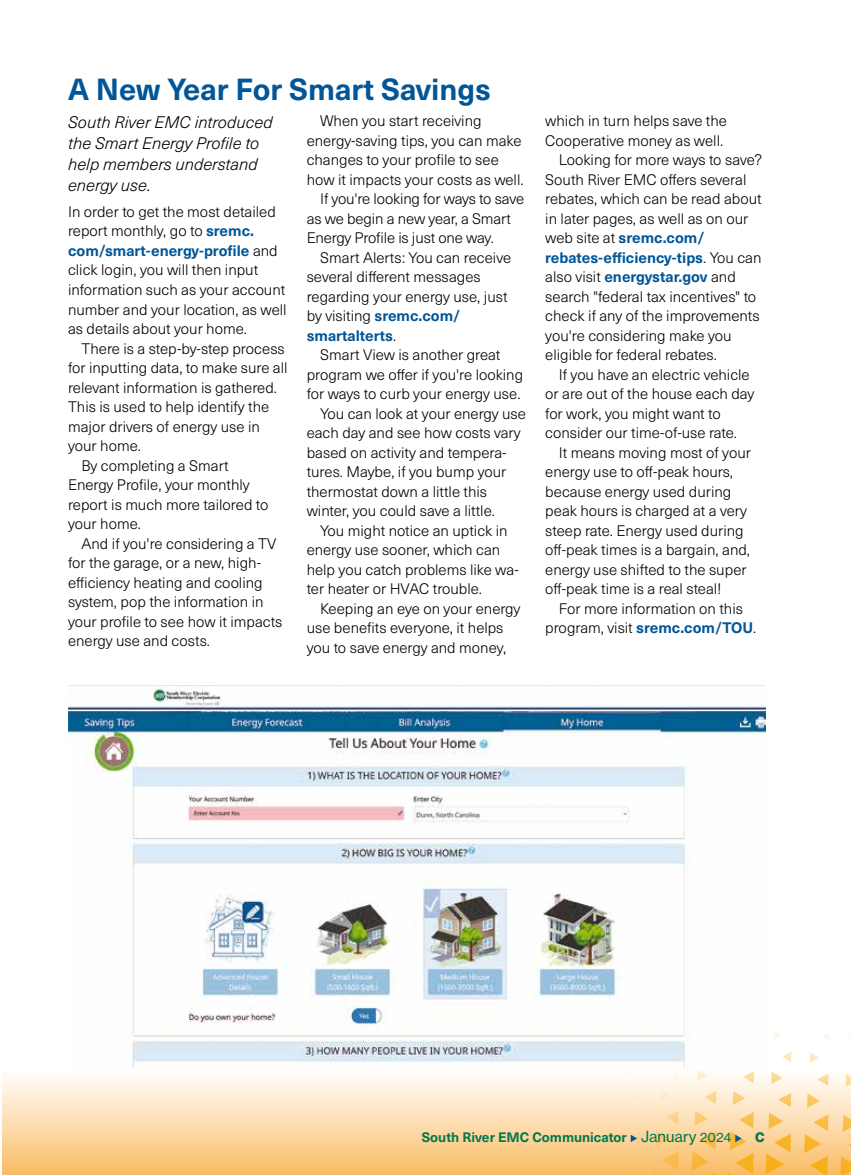
<style>
.page{position:relative;width:851px;height:1175px;background:#fff}
.page>*{position:absolute;margin:0;border:0;box-sizing:border-box;transform-origin:0 0}
.t1{font:700 30px "Neue Haas Unica W1 G";color:#005697}
.t2{font:italic 300 16.5px/21px "Neue Haas Unica W1 G";color:#000}
.t3{font:300 15px/19.5px "Neue Haas Unica W1 G";color:#000}
.t4{font:700 15px "Neue Haas Unica W1 G";color:#005697}
.t5{font:700 13.5px "Neue Haas Unica W1 G";color:#00774b}
.t6{font:800 13.5px "Neue Haas Unica W1 G";color:#00774b}
.s1{font-weight:700;color:#005697}
.s2{font-weight:300;color:#000}
.s3{font-family:"N Haas Grotesk TX Pro 55 Rg";font-weight:400;font-size:15px}
.s4{font-family:"N Haas Grotesk TX Pro 55 Rg";font-weight:400;font-size:12.75px}
</style>
<div class="page">
<div style="left:2px;top:1068px;width:848px;height:106px;background:linear-gradient(to bottom,#fff,#fabe68)"></div>
<svg style="left:840px;top:1114px;width:10px;height:60px"></svg>
<svg style="left:845px;top:1074px;width:5px;height:12px"></svg>
<svg style="left:804px;top:1114px;width:24px;height:60px"></svg>
<svg style="left:817px;top:1073px;width:11px;height:13px"></svg>
<svg style="left:807px;top:1093px;width:13px;height:14px"></svg>
<svg style="left:822px;top:1033px;width:6px;height:7px"></svg>
<svg style="left:810px;top:1052px;width:9px;height:10px"></svg>
<svg style="left:765px;top:1092px;width:26px;height:82px"></svg>
<svg style="left:782px;top:1052px;width:9px;height:10px"></svg>
<svg style="left:771px;top:1071px;width:11px;height:13px"></svg>
<svg style="left:774px;top:1031px;width:7px;height:8px"></svg>
<svg style="left:743px;top:1071px;width:11px;height:12px"></svg>
<svg style="left:732px;top:1090px;width:13px;height:15px"></svg>
<svg style="left:691px;top:1131px;width:25px;height:43px"></svg>
<svg style="left:704px;top:1090px;width:12px;height:14px"></svg>
<svg style="left:694px;top:1110px;width:13px;height:15px"></svg>
<svg style="left:697px;top:1069px;width:10px;height:12px"></svg>
<svg style="left:666px;top:1110px;width:12px;height:14px"></svg>
<svg style="left:653px;top:1130px;width:25px;height:44px"></svg>
<svg style="left:623px;top:1171px;width:17px;height:3px"></svg>
<svg style="left:669px;top:1069px;width:10px;height:11px"></svg>
<svg style="left:659px;top:1089px;width:10px;height:12px"></svg>
<svg style="left:623px;top:1153px;width:9px;height:11px"></svg>
<svg style="left:631px;top:1089px;width:9px;height:10px"></svg>
<svg style="left:622px;top:1110px;width:9px;height:10px"></svg>
<svg style="left:623px;top:1068px;width:7px;height:8px"></svg>
<svg style="left:627px;top:1130px;width:13px;height:15px"></svg>
<svg style="left:727px;top:1112px;width:26px;height:62px"></svg>
<img style="left:68px;top:685px;width:697px;height:383px">
<h1 class="t1" style="left:68px;top:66px;width:424px">A New Year For Smart Savings</h1>
<p class="t2" style="left:68px;top:110px;width:206px">South River EMC introduced the Smart Energy Profile to help members understand energy use.</p>
<p class="t3" style="left:68px;top:201px;width:220px">In order to get the most detailed report monthly, go to <span class="s1">sremc. com/smart-energy-profile</span> and click login, you will then input information such as your account number and your location, as well as details about your home.</p>
<p class="t3" style="left:82px;top:338px;width:205px">There is a step-by-step process</p>
<p class="t3" style="left:68px;top:357px;width:221px">for inputting data, to make sure all</p>
<p class="t3" style="left:68px;top:377px;width:210px">relevant information is gathered.</p>
<p class="t3" style="left:68px;top:396px;width:203px">This is used to help identify the</p>
<p class="t3" style="left:68px;top:416px;width:193px">major drivers of energy use in</p>
<p class="t3" style="left:68px;top:435px;width:74px">your home.</p>
<p class="t3" style="left:82px;top:455px;width:149px">By completing a Smart</p>
<p class="t3" style="left:68px;top:474px;width:183px">Energy Profile, your monthly</p>
<p class="t3" style="left:68px;top:494px;width:202px">report is much more tailored to</p>
<p class="t3" style="left:68px;top:513px;width:74px">your home.</p>
<p class="t3" style="left:82px;top:533px;width:196px">And if you're considering a TV</p>
<p class="t3" style="left:68px;top:552px;width:194px">for the garage, or a new, high-</p>
<p class="t3" style="left:68px;top:572px;width:196px">efficiency heating and cooling</p>
<p class="t3" style="left:68px;top:591px;width:197px">system, pop the information in</p>
<p class="t3" style="left:68px;top:611px;width:216px">your profile to see how it impacts</p>
<p class="t3" style="left:68px;top:630px;width:143px">energy use and costs.</p>
<p class="t3" style="left:320px;top:110px;width:163px">When you start receiving</p>
<p class="t3" style="left:307px;top:130px;width:216px">energy-saving tips, you can make</p>
<p class="t3" style="left:307px;top:149px;width:193px">changes to your profile to see</p>
<p class="t3" style="left:307px;top:169px;width:218px">how it impacts your costs as well.</p>
<p class="t3" style="left:320px;top:188px;width:205px">If you're looking for ways to save</p>
<p class="t3" style="left:307px;top:208px;width:206px">as we begin a new year, a Smart</p>
<p class="t3" style="left:307px;top:227px;width:189px">Energy Profile is just one way.</p>
<p class="t3" style="left:320px;top:247px;width:192px">Smart Alerts: You can receive</p>
<p class="t3" style="left:307px;top:266px;width:175px">several different messages</p>
<p class="t3" style="left:307px;top:286px;width:202px">regarding your energy use, just</p>
<p class="t3" style="left:307px;top:305px;width:155px">by visiting <span class="s1">sremc.com/</span></p>
<p class="t4" style="left:307px;top:324px;width:91px">smartalterts<span class="s2">.</span></p>
<p class="t3" style="left:320px;top:344px;width:182px">Smart View is another great</p>
<p class="t3" style="left:307px;top:364px;width:218px">program we offer if you're looking</p>
<p class="t3" style="left:307px;top:383px;width:215px">for ways to curb your energy use.</p>
<p class="t3" style="left:320px;top:403px;width:207px">You can look at your energy use</p>
<p class="t3" style="left:307px;top:422px;width:215px">each day and see how costs vary</p>
<p class="t3" style="left:307px;top:442px;width:201px">based on activity and tempera-</p>
<p class="t3" style="left:307px;top:461px;width:201px">tures. Maybe, if you bump your</p>
<p class="t3" style="left:307px;top:481px;width:182px">thermostat down a little this</p>
<p class="t3" style="left:307px;top:500px;width:190px">winter, you could save a little.</p>
<p class="t3" style="left:320px;top:520px;width:189px">You might notice an uptick in</p>
<p class="t3" style="left:307px;top:539px;width:195px">energy use sooner, which can</p>
<p class="t3" style="left:307px;top:559px;width:213px">help you catch problems like wa-</p>
<p class="t3" style="left:307px;top:578px;width:177px">ter heater or HVAC trouble.</p>
<p class="t3" style="left:320px;top:598px;width:202px">Keeping an eye on your energy</p>
<p class="t3" style="left:307px;top:617px;width:198px">use benefits everyone, it helps</p>
<p class="t3" style="left:307px;top:637px;width:201px">you to save energy and money,</p>
<p class="t3" style="left:545px;top:110px;width:183px">which in turn helps save the</p>
<p class="t3" style="left:545px;top:130px;width:179px">Cooperative money as well.</p>
<p class="t3" style="left:558px;top:149px;width:205px">Looking for more ways to save?</p>
<p class="t3" style="left:545px;top:169px;width:203px">South River EMC offers several</p>
<p class="t3" style="left:545px;top:188px;width:218px">rebates, which can be read about</p>
<p class="t3" style="left:545px;top:208px;width:204px">in later pages, as well as on our</p>
<p class="t4" style="left:545px;top:226px;width:161px"><span class="s2">web site at</span> sremc.com/</p>
<p class="t4" style="left:545px;top:246px;width:218px">rebates-efficiency-tips<span class="s2">. You can</span></p>
<p class="t4" style="left:545px;top:265px;width:192px"><span class="s2">also visit</span> energystar.gov <span class="s2">and</span></p>
<p class="t3" style="left:545px;top:286px;width:212px">search "federal tax incentives" to</p>
<p class="t3" style="left:545px;top:305px;width:216px">check if any of the improvements</p>
<p class="t3" style="left:545px;top:325px;width:188px">you're considering make you</p>
<p class="t3" style="left:545px;top:344px;width:173px">eligible for federal rebates.</p>
<p class="t3" style="left:558px;top:364px;width:192px">If you have an electric vehicle</p>
<p class="t3" style="left:545px;top:383px;width:211px">or are out of the house each day</p>
<p class="t3" style="left:545px;top:403px;width:177px">for work, you might want to</p>
<p class="t3" style="left:545px;top:422px;width:193px">consider our time-of-use rate.</p>
<p class="t3" style="left:558px;top:442px;width:194px">It means moving most of your</p>
<p class="t3" style="left:545px;top:461px;width:189px">energy use to off-peak hours,</p>
<p class="t3" style="left:545px;top:481px;width:187px">because energy used during</p>
<p class="t3" style="left:545px;top:500px;width:203px">peak hours is charged at a very</p>
<p class="t3" style="left:545px;top:520px;width:200px">steep rate. Energy used during</p>
<p class="t3" style="left:545px;top:539px;width:206px">off-peak times is a bargain, and,</p>
<p class="t3" style="left:545px;top:559px;width:203px">energy use shifted to the super</p>
<p class="t3" style="left:545px;top:578px;width:177px">off-peak time is a real steal!</p>
<p class="t3" style="left:558px;top:598px;width:186px">For more information on this</p>
<p class="t3" style="left:545px;top:617px;width:212px">program, visit <span class="s1">sremc.com/TOU</span>.</p>
<p class="t5" style="left:422px;top:1127px;width:311px">South River EMC Communicator <span class="s3">January</span> <span class="s4">2024</span></p>
<p class="t6" style="left:755px;top:1126px;width:11px">C</p>
</div>
